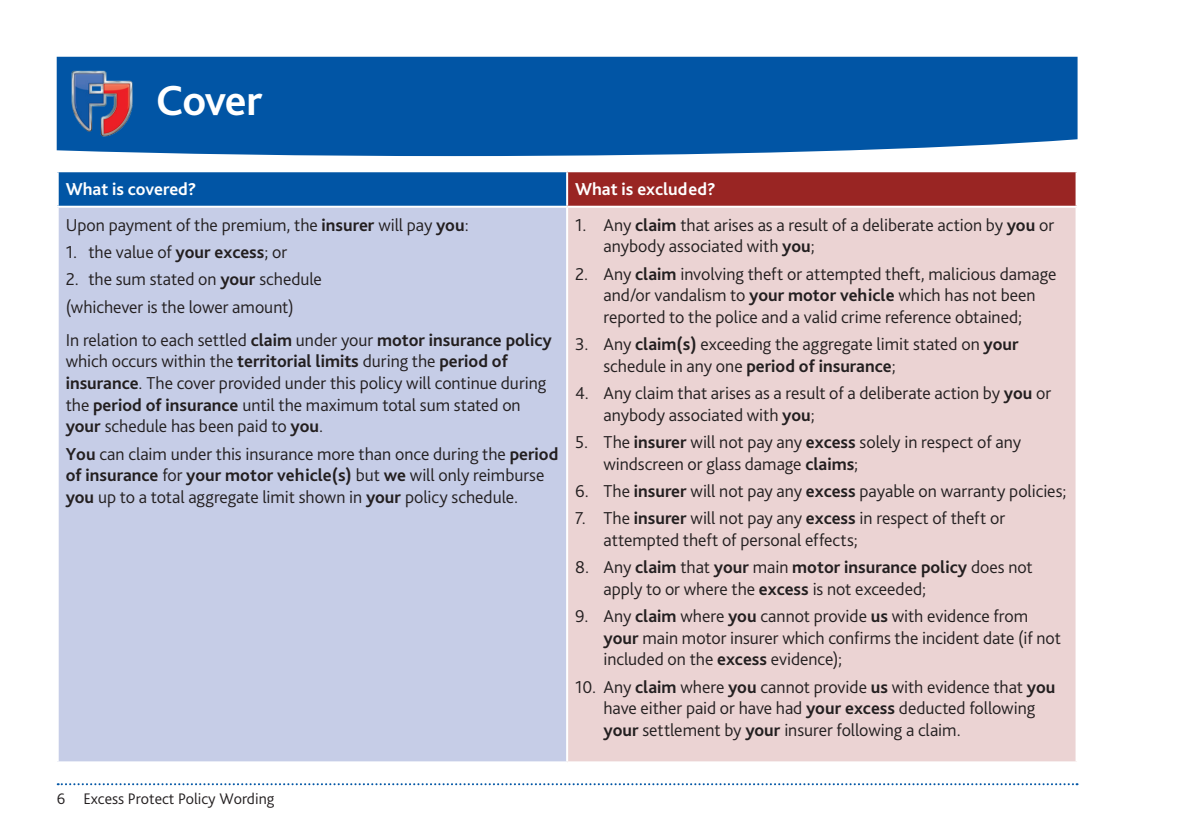
<style>
.page{position:relative;width:1191px;height:840px;background:#fff}
.page>*{position:absolute;margin:0;border:0;box-sizing:border-box;transform-origin:0 0}
.t1{font:700 44px "Bliss Pro";letter-spacing:-.03em;color:#fff}
.t2{font:300 18px/21.6px "Bliss Pro";color:#231f20}
.t3{font:700 18px "Bliss Pro";color:#fff}
.t4{font:300 16px "Bliss Pro";color:#231f20}
.s1{font-weight:700}
</style>
<div class="page">
<svg style="left:58px;top:783px;width:1019px;height:1px"></svg>
<div style="left:58px;top:171px;width:509px;height:36px;background:#0155a5"></div>
<div style="left:567px;top:171px;width:509px;height:36px;background:#992523"></div>
<div style="left:58px;top:206px;width:509px;height:556px;background:#c6cde7"></div>
<div style="left:567px;top:206px;width:509px;height:556px;background:#ebd3d3"></div>
<hr style="left:57px;top:170px;width:510px;height:2px;background:#fff">
<hr style="left:57px;top:172px;width:2px;height:34px;background:#fff">
<hr style="left:567px;top:170px;width:510px;height:2px;background:#fff">
<hr style="left:566px;top:172px;width:2px;height:34px;background:#fff">
<hr style="left:1075px;top:172px;width:2px;height:34px;background:#fff">
<hr style="left:57px;top:206px;width:510px;height:2px;background:#fff">
<hr style="left:57px;top:208px;width:2px;height:553px;background:#fff">
<hr style="left:567px;top:206px;width:510px;height:2px;background:#fff">
<hr style="left:566px;top:208px;width:2px;height:553px;background:#fff">
<hr style="left:1075px;top:208px;width:2px;height:553px;background:#fff">
<hr style="left:57px;top:761px;width:510px;height:2px;background:#fff">
<hr style="left:567px;top:761px;width:510px;height:2px;background:#fff">
<div style="left:57px;top:57px;width:1020px;height:99px;background:#0155a5"></div>
<img style="left:71px;top:70px;width:63px;height:68px">
<p class="t1" style="left:156px;top:73px;width:108px">Cover</p>
<p class="t3" style="left:66px;top:178px;width:132px">What is covered?</p>
<p class="t3" style="left:575px;top:178px;width:142px">What is excluded?</p>
<p class="t2" style="left:66px;top:213px;width:404px">Upon payment of the premium, the <span class="s1">insurer</span> will pay <span class="s1">you</span>:</p>
<p class="t2" style="left:66px;top:241px;width:223px">1. the value of <span class="s1">your excess</span>; or</p>
<p class="t2" style="left:66px;top:268px;width:258px">2. the sum stated on <span class="s1">your</span> schedule</p>
<p class="t2" style="left:66px;top:295px;width:229px">(whichever is the lower amount)</p>
<p class="t2" style="left:66px;top:328px;width:487px">In relation to each settled <span class="s1">claim</span> under your <span class="s1">motor insurance policy </span>which occurs within the <span class="s1">territorial limits</span> during the <span class="s1">period of insurance</span>. The cover provided under this policy will continue during the <span class="s1">period of insurance</span> until the maximum total sum stated on <span class="s1">your</span> schedule has been paid to <span class="s1">you</span>.</p>
<p class="t2" style="left:66px;top:442px;width:494px"><span class="s1">You</span> can claim under this insurance more than once during the <span class="s1">period of insurance</span> for <span class="s1">your motor vehicle(s)</span> but <span class="s1">we</span> will only reimburse <span class="s1">you</span> up to a total aggregate limit shown in <span class="s1">your</span> policy schedule.</p>
<p class="t2" style="left:603px;top:213px;width:452px;text-indent:-28px">1. Any <span class="s1">claim</span> that arises as a result of a deliberate action by <span class="s1">you</span> or anybody associated with <span class="s1">you</span>;</p>
<p class="t2" style="left:575px;top:262px;width:483px;text-align:center">2. Any <span class="s1">claim</span> involving theft or attempted theft, malicious damage and/or vandalism to <span class="s1">your motor vehicle</span> which has not been reported to the police and a valid crime reference obtained;</p>
<p class="t2" style="left:603px;top:333px;width:417px;text-indent:-28px">3. Any <span class="s1">claim(s)</span> exceeding the aggregate limit stated on <span class="s1">your </span>schedule in any one <span class="s1">period of insurance</span>;</p>
<p class="t2" style="left:603px;top:382px;width:449px;text-indent:-28px">4. Any claim that arises as a result of a deliberate action by <span class="s1">you</span> or anybody associated with <span class="s1">you</span>;</p>
<p class="t2" style="left:603px;top:430px;width:419px;text-indent:-28px">5. The <span class="s1">insurer</span> will not pay any <span class="s1">excess</span> solely in respect of any windscreen or glass damage <span class="s1">claims</span>;</p>
<p class="t2" style="left:575px;top:479px;width:493px">6. The <span class="s1">insurer</span> will not pay any <span class="s1">excess</span> payable on warranty policies;</p>
<p class="t2" style="left:603px;top:507px;width:403px;text-indent:-28px">7. The <span class="s1">insurer</span> will not pay any <span class="s1">excess</span> in respect of theft or attempted theft of personal effects;</p>
<p class="t2" style="left:603px;top:555px;width:431px;text-indent:-28px">8. Any <span class="s1">claim</span> that <span class="s1">your</span> main <span class="s1">motor insurance policy</span> does not apply to or where the <span class="s1">excess</span> is not exceeded;</p>
<p class="t2" style="left:603px;top:604px;width:459px;text-indent:-28px">9. Any <span class="s1">claim</span> where <span class="s1">you</span> cannot provide <span class="s1">us</span> with evidence from <span class="s1">your</span> main motor insurer which confirms the incident date (if not included on the <span class="s1">excess</span> evidence);</p>
<p class="t2" style="left:603px;top:675px;width:453px;text-indent:-28px">10. Any <span class="s1">claim</span> where <span class="s1">you</span> cannot provide <span class="s1">us</span> with evidence that <span class="s1">you </span>have either paid or have had <span class="s1">your excess</span> deducted following <span class="s1">your</span> settlement by <span class="s1">your</span> insurer following a claim.</p>
<p class="t4" style="left:57px;top:788px;width:219px">6 Excess Protect Policy Wording</p>
</div>
